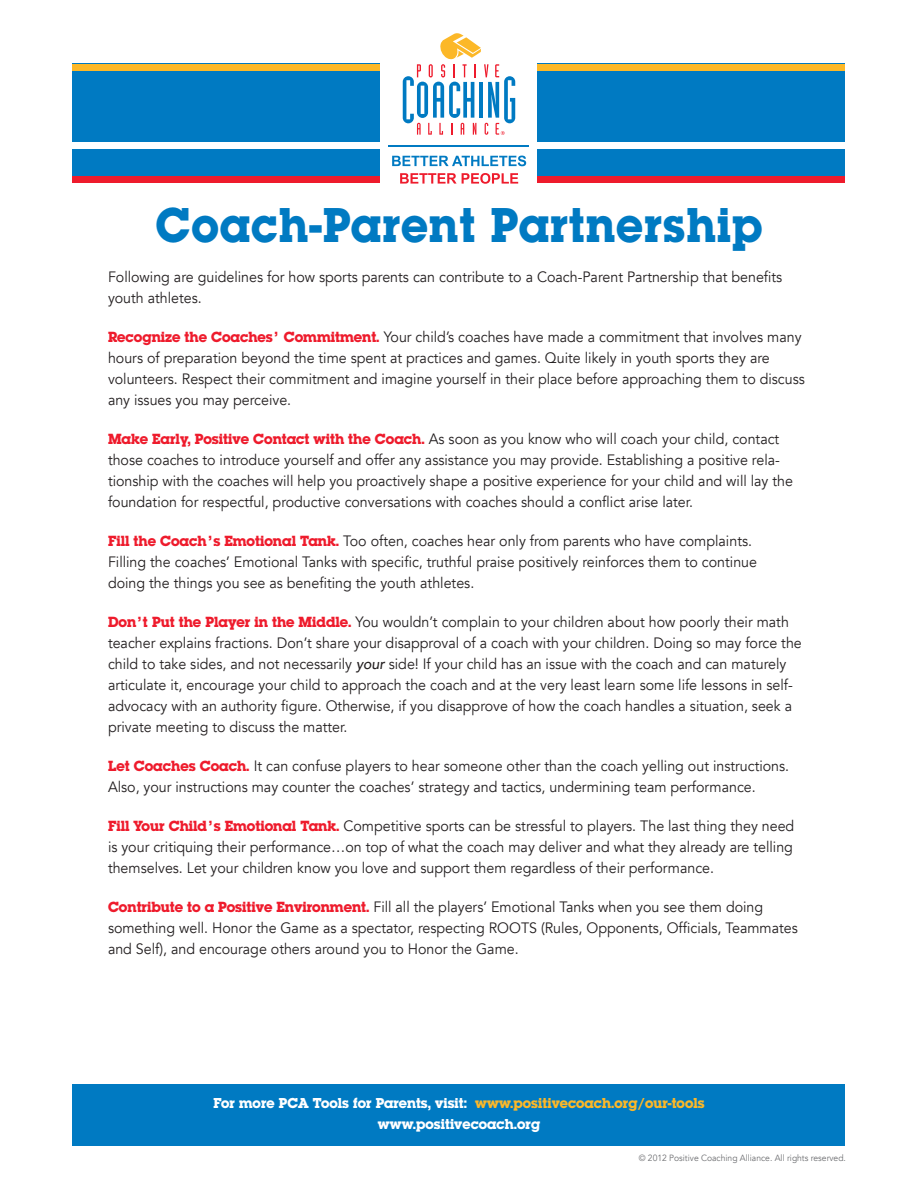
<style>
.page{position:relative;width:918px;height:1188px;background:#fff}
.page>*{position:absolute;margin:0;border:0;box-sizing:border-box;transform-origin:0 0}
.t1{font:51px "Lubalin Graph Bld";letter-spacing:.03em;color:#007ac2;scale:.95 1}
.text{font:15px/21px "Avenir";color:#231f20;scale:.95 1}
.t2{font:15px "Lubalin Graph Bld";letter-spacing:.005em;color:#fff}
.t3{font:9px "Avenir";color:#6c6d70;scale:.95 1}
.s1{font-family:"Lubalin Graph Bld";font-size:15.3px;color:#ee1b2c}
.s2{font-weight:500;font-style:italic}
.s3{color:#fcb828}
</style>
<div class="page">
<div style="left:72px;top:64px;width:308px;height:119px;background:#007ac2"></div>
<div style="left:537px;top:64px;width:308px;height:119px;background:#007ac2"></div>
<svg style="left:403px;top:33px;width:112px;height:102px"></svg>
<hr style="left:389px;top:146px;width:140px;height:1px;background:#007ac2">
<svg style="left:392px;top:156px;width:134px;height:10px"></svg>
<svg style="left:400px;top:173px;width:118px;height:11px"></svg>
<div style="left:70px;top:142px;width:311px;height:7px;background:#fff"></div>
<div style="left:72px;top:176px;width:308px;height:7px;background:#ee1b2c"></div>
<div style="left:72px;top:64px;width:308px;height:7px;background:#fcb828"></div>
<div style="left:537px;top:142px;width:311px;height:7px;background:#fff"></div>
<div style="left:537px;top:176px;width:308px;height:7px;background:#ee1b2c"></div>
<div style="left:537px;top:64px;width:308px;height:7px;background:#fcb828"></div>
<div style="left:73px;top:1084px;width:772px;height:62px;background:#007ac2"></div>
<p class="t1" style="left:156px;top:191px;width:640px">Coach-Parent Partnership</p>
<p class="text" style="left:108px;top:267px;width:711px">Following are guidelines for how sports parents can contribute to a Coach-Parent Partnership that benefits youth athletes.</p>
<p class="text" style="left:108px;top:327px;width:735px"><span class="s1">Recognize the Coaches’ Commitment.</span> Your child’s coaches have made a commitment that involves many hours of preparation beyond the time spent at practices and games. Quite likely in youth sports they are volunteers. Respect their commitment and imagine yourself in their place before approaching them to discuss any issues you may perceive.</p>
<p class="text" style="left:108px;top:429px;width:723px"><span class="s1">Make Early, Positive Contact with the Coach.</span> As soon as you know who will coach your child, contact those coaches to introduce yourself and offer any assistance you may provide. Establishing a positive rela&shy;tionship with the coaches will help you proactively shape a positive experience for your child and will lay the foundation for respectful, productive conversations with coaches should a conflict arise later.</p>
<p class="text" style="left:108px;top:531px;width:685px"><span class="s1">Fill the Coach’s Emotional Tank.</span> Too often, coaches hear only from parents who have complaints.<br>Filling the coaches’ Emotional Tanks with specific, truthful praise positively reinforces them to continue doing the things you see as benefiting the youth athletes.</p>
<p class="text" style="left:108px;top:612px;width:732px"><span class="s1">Don’t Put the Player in the Middle.</span> You wouldn’t complain to your children about how poorly their math teacher explains fractions. Don’t share your disapproval of a coach with your children. Doing so may force the child to take sides, and not necessarily <span class="s2">your</span> side! If your child has an issue with the coach and can maturely articulate it, encourage your child to approach the coach and at the very least learn some life lessons in self&shy;advocacy with an authority figure. Otherwise, if you disapprove of how the coach handles a situation, seek a private meeting to discuss the matter.</p>
<p class="text" style="left:108px;top:756px;width:719px"><span class="s1">Let Coaches Coach.</span> It can confuse players to hear someone other than the coach yelling out instructions.<br>Also, your instructions may counter the coaches’ strategy and tactics, undermining team performance.</p>
<p class="text" style="left:108px;top:816px;width:724px;text-align:justify"><span class="s1">Fill Your Child’s Emotional Tank.</span> Competitive sports can be stressful to players. The last thing they need is your critiquing their performance…on top of what the coach may deliver and what they already are telling themselves. Let your children know you love and support them regardless of their performance.</p>
<p class="text" style="left:108px;top:897px;width:728px"><span class="s1">Contribute to a Positive Environment.</span> Fill all the players’ Emotional Tanks when you see them doing something well. Honor the Game as a spectator, respecting ROOTS (Rules, Opponents, Officials, Teammates and Self), and encourage others around you to Honor the Game.</p>
<p class="t2" style="left:213px;top:1093px;width:493px">For more PCA Tools for Parents, visit: <span class="s3">www.positivecoach.org/our-tools</span></p>
<p class="t2" style="left:378px;top:1114px;width:164px">www.positivecoach.org</p>
<p class="t3" style="left:639px;top:1152px;width:220px">© 2012 Positive Coaching Alliance. All rights reserved.</p>
</div>
